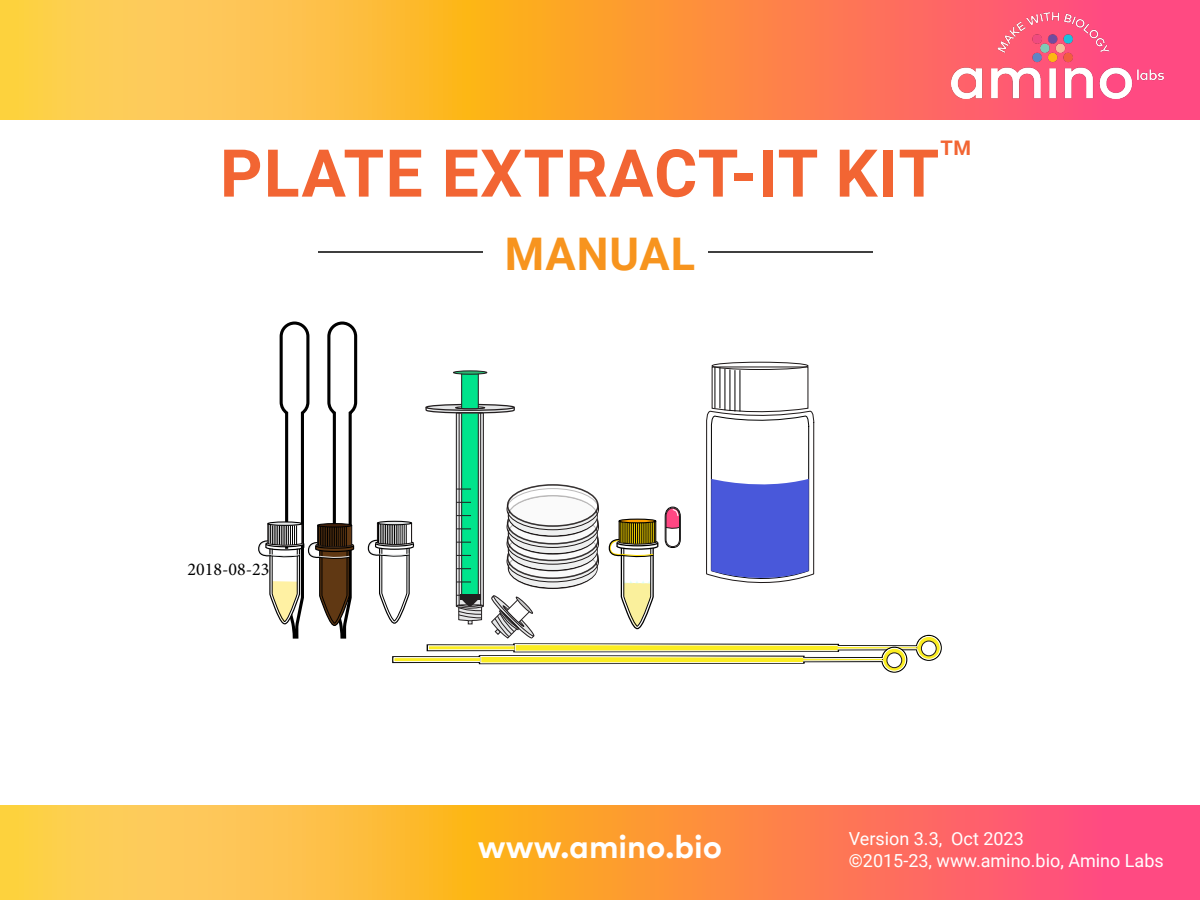
<style>
.page{position:relative;width:1200px;height:900px;background:#fff}
.page>*{position:absolute;margin:0;border:0;box-sizing:border-box;transform-origin:0 0}
.t1{font:700 66px "Roboto";letter-spacing:.02em;color:#f26533}
.t2{font:700 45px "Roboto";letter-spacing:.02em;color:#f7941e}
.t3{font:700 32.25px "Mark";color:#fff}
.t4{font:700 20.1px "Roboto";color:#f26533}
.t5{font:18px "Roboto";color:#fff}
.t6{font:18px "Minion Pro";color:#000}
</style>
<div class="page">
<svg style="left:258px;top:322px;width:100px;height:317px"></svg>
<div style="left:916px;top:635px;width:26px;height:26px;border:1px solid #000;border-radius:50%"></div>
<div style="left:881px;top:647px;width:26px;height:26px;border:1px solid #000;border-radius:50%"></div>
<svg style="left:367px;top:361px;width:574px;height:311px"></svg>
<div style="left:619px;top:519px;width:37px;height:4px;border:1px solid #000;border-radius:50%"></div>
<svg style="left:0;top:806px;width:1200px;height:94px;background:#fd974d"></svg>
<svg style="left:0;top:0;width:1200px;height:119px;background:#fda047"></svg>
<hr style="left:318px;top:251px;width:165px;height:2px;background:#000">
<hr style="left:708px;top:251px;width:165px;height:2px;background:#000">
<img style="left:952px;top:12px;width:211px;height:87px">
<p class="t4" style="left:941px;top:134px;width:32px">TM</p>
<h1 class="t1" style="left:220px;top:127px;width:721px">PLATE EXTRACT-IT KIT</h1>
<p class="t6" style="left:188px;top:557px;width:83px">2018-08-23</p>
<h2 class="t2" style="left:505px;top:223px;width:192px">MANUAL</h2>
<h3 class="t3" style="left:478px;top:828px;width:246px">www.amino.bio</h3>
<p class="t5" style="left:849px;top:825px;width:177px">Version 3.3, Oct 2023</p>
<p class="t5" style="left:849px;top:848px;width:316px">©2015-23, www.amino.bio, Amino Labs</p>
</div>
